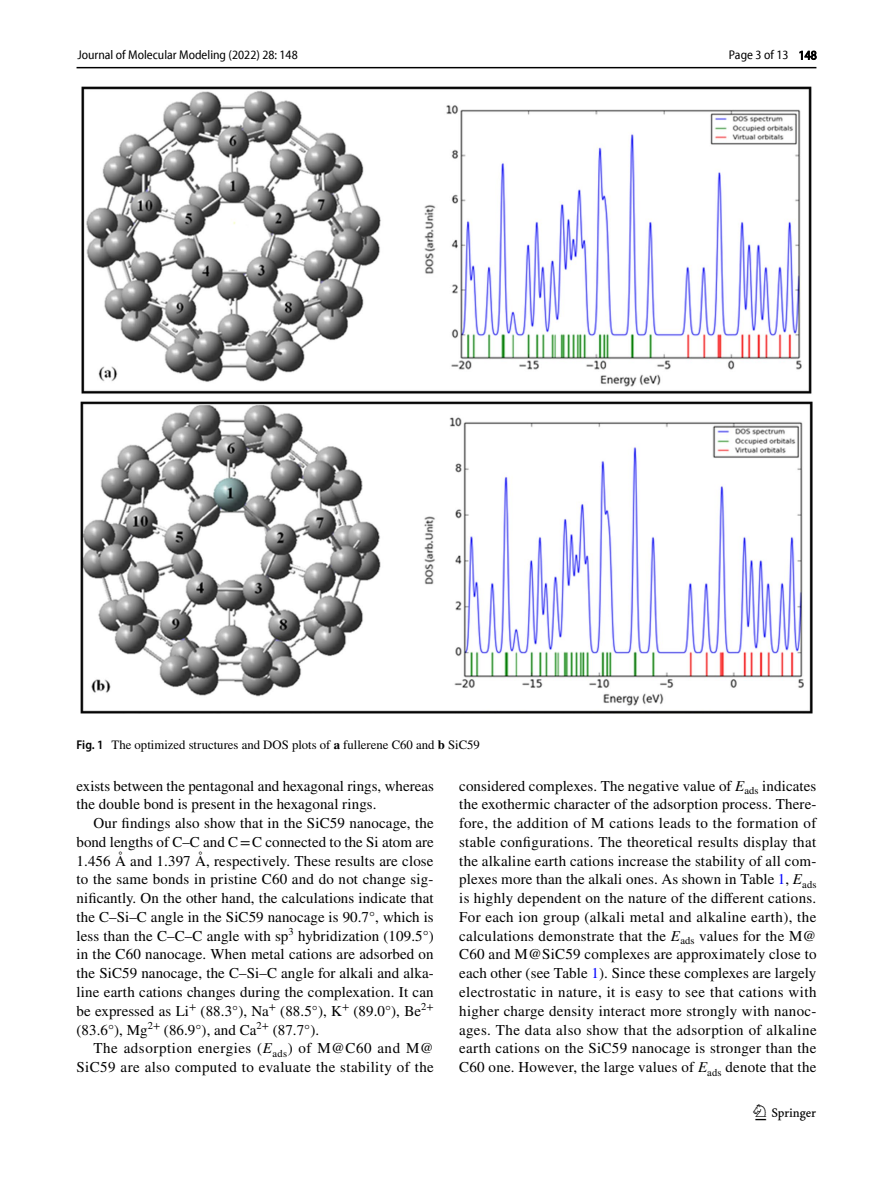
<style>
.page{position:relative;width:893px;height:1187px;background:#fff}
.page>*{position:absolute;margin:0;border:0;box-sizing:border-box;transform-origin:0 0}
.t1{font:22.5px "Springnew Regular 3";color:#000}
.t2{font:15px/18.8px "STIX";letter-spacing:.01em;color:#000;text-align:justify}
.t3{font:12.75px "STIX";color:#000}
.t4{font:semi-condensed 12.75px "Myriad Pro Unic";color:#000}
.s1{font-family:"Myriad Pro";font-weight:600;font-stretch:semi-condensed}
.s2{font-weight:700}
.s3{font-style:italic}
.s4{color:#00f}
</style>
<div class="page">
<hr style="left:77px;top:67px;width:739px;height:1px;background:#000">
<img style="left:81px;top:87px;width:731px;height:626px">
<p class="t4" style="left:77px;top:50px;width:222px">Journal of Molecular Modeling (2022) 28: 148</p>
<p class="t4" style="left:729px;top:50px;width:90px">Page 3 of 13 148</p>
<p class="t3" style="left:77px;top:735px;width:405px"><span class="s1">Fig. 1</span> The optimized structures and DOS plots of <span class="s2">a</span> fullerene C60 and <span class="s2">b</span> SiC59</p>
<p class="t2" style="left:77px;top:777px;width:359px">exists between the pentagonal and hexagonal rings, whereas the double bond is present in the hexagonal rings.</p>
<p class="t2" style="left:77px;top:814px;width:359px;text-indent:17px">Our findings also show that in the SiC59 nanocage, the bond lengths of C–C and C=C connected to the Si atom are 1.456 Å and 1.397 Å, respectively. These results are close to the same bonds in pristine C60 and do not change sig&shy;nificantly. On the other hand, the calculations indicate that the C–Si–C angle in the SiC59 nanocage is 90.7°, which is less than the C–C–C angle with sp<sup>3</sup> hybridization (109.5°) in the C60 nanocage. When metal cations are adsorbed on the SiC59 nanocage, the C–Si–C angle for alkali and alka&shy;line earth cations changes during the complexation. It can be expressed as Li<sup>+</sup> (88.3°), Na<sup>+</sup> (88.5°), K<sup>+</sup> (89.0°), Be<sup>2+ </sup>(83.6°), Mg<sup>2+</sup> (86.9°), and Ca<sup>2+</sup> (87.7°).</p>
<p class="t2" style="left:77px;top:1039px;width:359px;text-align:right">The adsorption energies (<span class="s3">E</span><sub>ads</sub>) of M@C60 and M@<br>SiC59 are also computed to evaluate the stability of the</p>
<p class="t2" style="left:459px;top:777px;width:359px">considered complexes. The negative value of <span class="s3">E</span><sub>ads</sub> indicates the exothermic character of the adsorption process. There&shy;fore, the addition of M cations leads to the formation of stable configurations. The theoretical results display that the alkaline earth cations increase the stability of all com&shy;plexes more than the alkali ones. As shown in Table <span class="s4">1</span>, <span class="s3">E</span><sub>ads </sub>is highly dependent on the nature of the different cations.<br>For each ion group (alkali metal and alkaline earth), the calculations demonstrate that the <span class="s3">E</span><sub>ads</sub> values for the M@ C60 and M@SiC59 complexes are approximately close to each other (see Table <span class="s4">1</span>). Since these complexes are largely electrostatic in nature, it is easy to see that cations with higher charge density interact more strongly with nanoc&shy;ages. The data also show that the adsorption of alkaline earth cations on the SiC59 nanocage is stronger than the C60 one. However, the large values of <span class="s3">E</span><sub>ads</sub> denote that the</p>
<h1 class="t1" style="left:755px;top:1104px;width:62px">1 3</h1>
</div>
